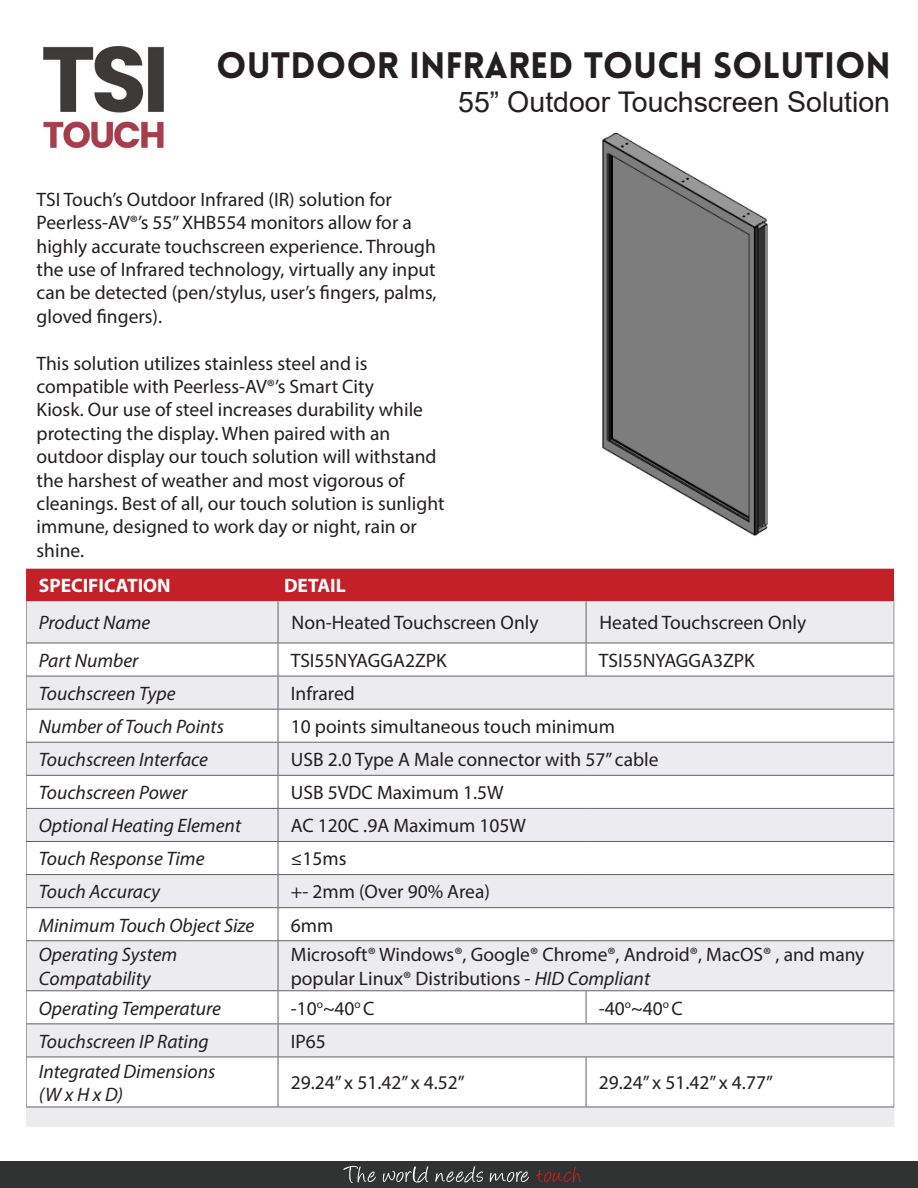
<style>
.page{position:relative;width:918px;height:1188px;background:#fff}
.page>*{position:absolute;margin:0;border:0;box-sizing:border-box;transform-origin:0 0}
.t1{font:900 36px "Lovelo";color:#231f20}
.t2{font:28.5px "Arial";color:#231f20}
.t3{font:19.5px/23.4px "Myriad Pro";color:#231f20}
.t4{font:italic 19.5px/23.4px "Myriad Pro";color:#231f20}
.t5{font:700 19.5px "Myriad Pro";color:#fff}
.s1{font-style:italic}
</style>
<div class="page">
<div style="left:0;top:1161px;width:918px;height:27px;background:#313232"></div>
<svg style="left:343px;top:1166px;width:33px;height:17px"></svg>
<svg style="left:383px;top:1166px;width:45px;height:16px"></svg>
<svg style="left:435px;top:1166px;width:48px;height:16px"></svg>
<svg style="left:490px;top:1171px;width:39px;height:11px"></svg>
<svg style="left:536px;top:1166px;width:46px;height:17px"></svg>
<div style="left:26px;top:568px;width:869px;height:559px;background:#ececee"></div>
<div style="left:27px;top:570px;width:866px;height:31px;background:#c42028"></div>
<svg style="left:27px;top:601px;width:866px;height:42px"></svg>
<svg style="left:27px;top:644px;width:866px;height:463px;fill:#fff"></svg>
<svg style="left:27px;top:875px;width:866px;height:182px"></svg>
<hr style="left:278px;top:601px;width:1px;height:42px;background:#636366">
<hr style="left:586px;top:601px;width:1px;height:42px;background:#636366">
<hr style="left:26px;top:643px;width:252px;height:1px;background:#636366">
<hr style="left:278px;top:643px;width:308px;height:1px;background:#636366">
<hr style="left:278px;top:643px;width:1px;height:33px;background:#636366">
<hr style="left:586px;top:643px;width:308px;height:1px;background:#636366">
<hr style="left:586px;top:643px;width:1px;height:33px;background:#636366">
<hr style="left:26px;top:676px;width:252px;height:1px;background:#636366">
<hr style="left:278px;top:676px;width:308px;height:1px;background:#636366">
<hr style="left:278px;top:676px;width:1px;height:33px;background:#636366">
<hr style="left:586px;top:676px;width:308px;height:1px;background:#636366">
<hr style="left:26px;top:709px;width:252px;height:1px;background:#636366">
<hr style="left:278px;top:709px;width:308px;height:1px;background:#636366">
<hr style="left:278px;top:710px;width:1px;height:32px;background:#636366">
<hr style="left:586px;top:709px;width:308px;height:1px;background:#636366">
<hr style="left:26px;top:742px;width:252px;height:1px;background:#636366">
<hr style="left:278px;top:742px;width:308px;height:1px;background:#636366">
<hr style="left:278px;top:743px;width:1px;height:32px;background:#636366">
<hr style="left:586px;top:742px;width:308px;height:1px;background:#636366">
<hr style="left:26px;top:775px;width:252px;height:1px;background:#636366">
<hr style="left:278px;top:775px;width:308px;height:1px;background:#636366">
<hr style="left:278px;top:776px;width:1px;height:32px;background:#636366">
<hr style="left:586px;top:775px;width:308px;height:1px;background:#636366">
<hr style="left:26px;top:808px;width:252px;height:1px;background:#636366">
<hr style="left:278px;top:808px;width:308px;height:1px;background:#636366">
<hr style="left:278px;top:809px;width:1px;height:32px;background:#636366">
<hr style="left:586px;top:808px;width:308px;height:1px;background:#636366">
<hr style="left:26px;top:841px;width:252px;height:1px;background:#636366">
<hr style="left:278px;top:841px;width:308px;height:1px;background:#636366">
<hr style="left:278px;top:842px;width:1px;height:32px;background:#636366">
<hr style="left:586px;top:841px;width:308px;height:1px;background:#636366">
<hr style="left:26px;top:874px;width:252px;height:1px;background:#636366">
<hr style="left:278px;top:874px;width:308px;height:1px;background:#636366">
<hr style="left:278px;top:875px;width:1px;height:32px;background:#636366">
<hr style="left:586px;top:874px;width:308px;height:1px;background:#636366">
<hr style="left:26px;top:907px;width:252px;height:1px;background:#636366">
<hr style="left:278px;top:907px;width:308px;height:1px;background:#636366">
<hr style="left:278px;top:908px;width:1px;height:32px;background:#636366">
<hr style="left:586px;top:907px;width:308px;height:1px;background:#636366">
<hr style="left:26px;top:940px;width:252px;height:1px;background:#636366">
<hr style="left:278px;top:940px;width:308px;height:1px;background:#636366">
<hr style="left:278px;top:941px;width:1px;height:49px;background:#636366">
<hr style="left:586px;top:940px;width:308px;height:1px;background:#636366">
<hr style="left:26px;top:990px;width:252px;height:1px;background:#636366">
<hr style="left:278px;top:990px;width:308px;height:1px;background:#636366">
<hr style="left:278px;top:991px;width:1px;height:32px;background:#636366">
<hr style="left:586px;top:990px;width:308px;height:1px;background:#636366">
<hr style="left:586px;top:991px;width:1px;height:32px;background:#636366">
<hr style="left:26px;top:1023px;width:252px;height:1px;background:#636366">
<hr style="left:278px;top:1023px;width:308px;height:1px;background:#636366">
<hr style="left:278px;top:1024px;width:1px;height:33px;background:#636366">
<hr style="left:586px;top:1023px;width:308px;height:1px;background:#636366">
<hr style="left:26px;top:1057px;width:252px;height:1px;background:#636366">
<hr style="left:278px;top:1057px;width:308px;height:1px;background:#636366">
<hr style="left:278px;top:1057px;width:1px;height:50px;background:#636366">
<hr style="left:586px;top:1057px;width:308px;height:1px;background:#636366">
<hr style="left:586px;top:1057px;width:1px;height:50px;background:#636366">
<hr style="left:26px;top:1107px;width:252px;height:1px;background:#636366">
<hr style="left:278px;top:1107px;width:308px;height:1px;background:#636366">
<hr style="left:586px;top:1107px;width:308px;height:1px;background:#636366">
<img style="left:602px;top:133px;width:166px;height:404px">
<img style="left:43px;top:46px;width:121px;height:103px">
<p class="t1" style="left:216px;top:43px;width:676px">OUTDOOR INFRARED TOUCH SOLUTION</p>
<p class="t2" style="left:458px;top:83px;width:433px">55” Outdoor Touchscreen Solution</p>
<p class="t3" style="left:37px;top:187px;width:401px">TSI Touch’s Outdoor Infrared (IR) solution for Peerless-AV®’s 55” XHB554 monitors allow for a highly accurate touchscreen experience. Through the use of Infrared technology, virtually any input can be detected (pen/stylus, user’s fingers, palms, gloved fingers).</p>
<p class="t3" style="left:37px;top:351px;width:409px">This solution utilizes stainless steel and is compatible with Peerless-AV®’s Smart City<br>Kiosk. Our use of steel increases durability while protecting the display. When paired with an outdoor display our touch solution will withstand the harshest of weather and most vigorous of cleanings. Best of all, our touch solution is sunlight immune, designed to work day or night, rain or shine.</p>
<p class="t5" style="left:39px;top:573px;width:133px">SPECIFICATION</p>
<p class="t5" style="left:284px;top:573px;width:63px">DETAIL</p>
<p class="t4" style="left:39px;top:611px;width:113px">Product Name</p>
<p class="t3" style="left:292px;top:611px;width:249px">Non-Heated Touchscreen Only</p>
<p class="t3" style="left:600px;top:611px;width:208px">Heated Touchscreen Only</p>
<p class="t4" style="left:39px;top:648px;width:101px">Part Number</p>
<p class="t3" style="left:291px;top:648px;width:158px">TSI55NYAGGA2ZPK</p>
<p class="t3" style="left:599px;top:648px;width:158px">TSI55NYAGGA3ZPK</p>
<p class="t4" style="left:39px;top:681px;width:138px">Touchscreen Type</p>
<p class="t3" style="left:291px;top:681px;width:65px">Infrared</p>
<p class="t4" style="left:39px;top:714px;width:187px">Number of Touch Points</p>
<p class="t3" style="left:291px;top:714px;width:326px">10 points simultaneous touch minimum</p>
<p class="t4" style="left:39px;top:748px;width:171px">Touchscreen Interface</p>
<p class="t3" style="left:291px;top:748px;width:369px">USB 2.0 Type A Male connector with 57” cable</p>
<p class="t4" style="left:39px;top:781px;width:150px">Touchscreen Power</p>
<p class="t3" style="left:291px;top:781px;width:214px">USB 5VDC Maximum 1.5W</p>
<p class="t4" style="left:39px;top:814px;width:204px">Optional Heating Element</p>
<p class="t3" style="left:291px;top:814px;width:237px">AC 120C .9A Maximum 105W</p>
<p class="t4" style="left:39px;top:847px;width:167px">Touch Response Time</p>
<p class="t3" style="left:291px;top:847px;width:57px">≤15ms</p>
<p class="t4" style="left:39px;top:880px;width:123px">Touch Accuracy</p>
<p class="t3" style="left:291px;top:880px;width:201px">+- 2mm (Over 90% Area)</p>
<p class="t4" style="left:39px;top:913px;width:217px">Minimum Touch Object Size</p>
<p class="t3" style="left:291px;top:913px;width:44px">6mm</p>
<p class="t4" style="left:39px;top:943px;width:140px">Operating System<br>Compatability</p>
<p class="t3" style="left:291px;top:943px;width:575px">Microsoft® Windows®, Google® Chrome®, Android®, MacOS® , and many popular Linux® Distributions - <span class="s1">HID Compliant</span></p>
<p class="t4" style="left:39px;top:996px;width:184px">Operating Temperature</p>
<p class="t3" style="left:291px;top:996px;width:85px">-10<sup>o</sup>~40<sup>o</sup> C</p>
<p class="t3" style="left:599px;top:996px;width:85px">-40<sup>o</sup>~40<sup>o</sup> C</p>
<p class="t4" style="left:39px;top:1029px;width:171px">Touchscreen IP Rating</p>
<p class="t3" style="left:291px;top:1029px;width:37px">IP65</p>
<p class="t4" style="left:39px;top:1059px;width:178px">Integrated Dimensions</p>
<p class="t4" style="left:39px;top:1082px;width:86px">(W x H x D)</p>
<p class="t3" style="left:291px;top:1071px;width:176px">29.24” x 51.42” x 4.52”</p>
<p class="t3" style="left:599px;top:1071px;width:176px">29.24” x 51.42” x 4.77”</p>
</div>
